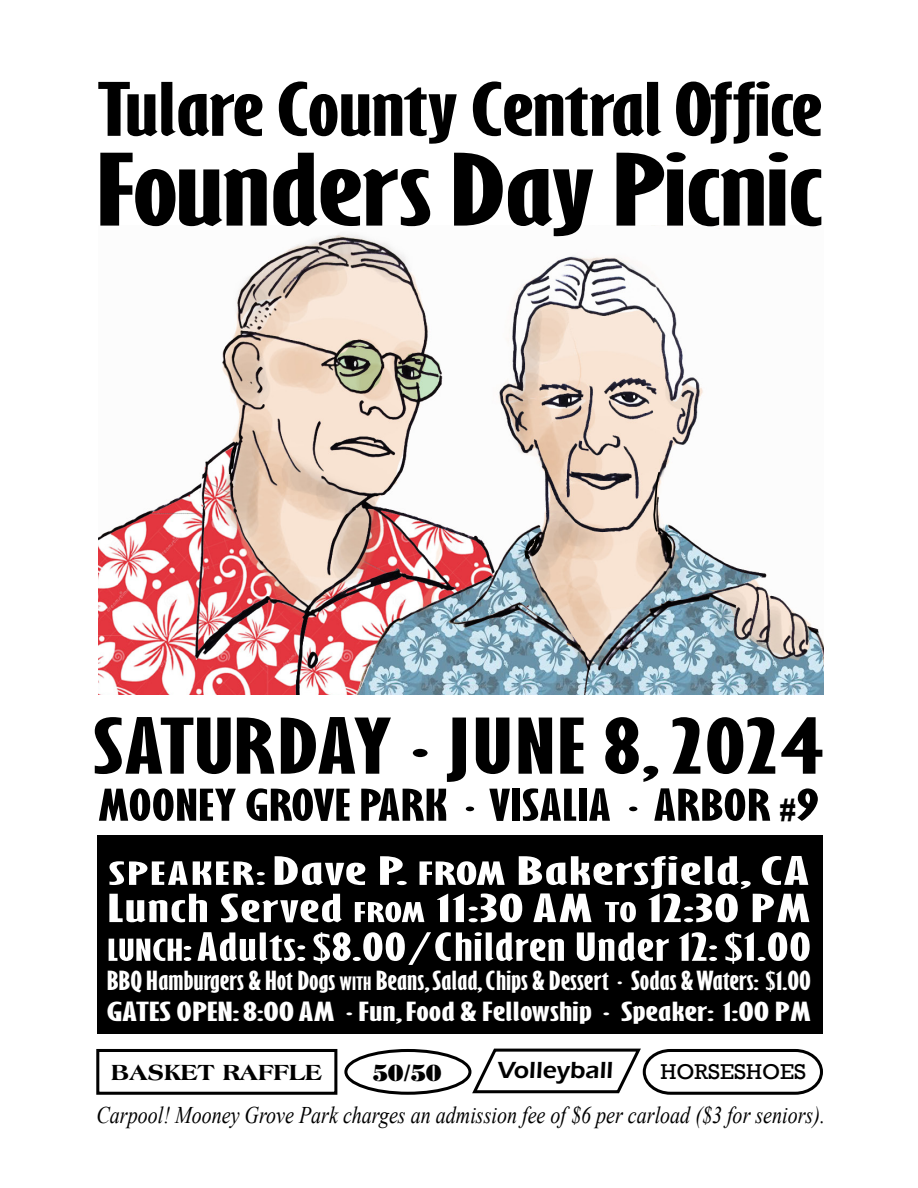
<style>
.page{position:relative;width:918px;height:1188px;background:#fff}
.page>*{position:absolute;margin:0;border:0;box-sizing:border-box;transform-origin:0 0}
.t1{font:700 extra-condensed 91.65px "Gill Sans";letter-spacing:-.01em;color:#000;scale:1.91 1}
.t2{font:700 extra-condensed 70.5px "Gill Sans";letter-spacing:.015em;color:#000;scale:1.79 1}
.t3{font:700 extra-condensed 67.8px "Gill Sans";letter-spacing:-.01em;color:#000;scale:1.8 1}
.t4{font:700 extra-condensed 40.35px "Gill Sans";letter-spacing:.005em;color:#000;scale:1.77 1}
.t5{font:700 extra-condensed 36px "Gill Sans";letter-spacing:.01em;color:#fff;scale:2.31 1}
.t6{font:700 extra-condensed 35.7px/38.7px "Gill Sans";letter-spacing:.01em;color:#fff;scale:2.19 1}
.t7{font:900 25.35px "Boston";color:#000}
.t8{font:700 extra-condensed 24.3px/31px "Gill Sans";color:#fff;scale:1.5 1}
.t9{font:600 24.15px "Itc Eras";color:#000}
.t10{font:italic 23.85px "Times New Roman";color:#000;scale:.84 1}
.t11{font:800 23.25px "Americana BT";color:#000}
.t12{font:21.9px "Rockwell";color:#000}
.s1{font-family:"Gill Sans Extra Bold Display";font-weight:400;font-stretch:normal;font-size:31.95px}
.s2{font-size:29.4px}
.s3{font-size:25.2px}
.s4{font-size:27.9px}
.s5{font-size:34.35px}
.s6{font-size:17.1px}
</style>
<div class="page">
<img style="left:98px;top:225px;width:725px;height:470px">
<svg style="left:523px;top:532px;width:19px;height:28px"></svg>
<svg style="left:653px;top:470px;width:19px;height:92px"></svg>
<svg style="left:228px;top:444px;width:11px;height:32px"></svg>
<svg style="left:620px;top:393px;width:6px;height:7px"></svg>
<svg style="left:354px;top:361px;width:2px;height:6px"></svg>
<svg style="left:411px;top:371px;width:2px;height:6px"></svg>
<svg style="left:352px;top:343px;width:17px;height:4px"></svg>
<div style="left:97px;top:835px;width:725px;height:199px;background:#000"></div>
<div style="left:96px;top:1049px;width:241px;height:46px;border:3px solid #000"></div>
<svg style="left:470px;top:1048px;width:353px;height:47px"></svg>
<div style="left:344px;top:1049px;width:127px;height:46px;border:3px solid #000;border-radius:50%"></div>
<h3 class="t3" style="left:97px;top:68px;width:405px">Tulare County Central Office</h3>
<h1 class="t1" style="left:96px;top:134px;width:382px">Founders Day Picnic</h1>
<h2 class="t2" style="left:93px;top:703px;width:409px">SATURDAY • JUNE 8, 2024</h2>
<h3 class="t4" style="left:98px;top:780px;width:409px">MOONEY GROVE PARK • VISALIA • ARBOR <span class="s1">#</span>9</h3>
<h3 class="t5" style="left:109px;top:849px;width:305px"><span class="s2">SPEAKER:</span>Dave P. <span class="s2">FROM</span> Bakersfield, CA</h3>
<h3 class="t6" style="left:107px;top:887px;width:323px">Lunch Served <span class="s3">FROM</span> 11:30 AM <span class="s3">TO</span> 12:30 PM<br><span class="s4">LUNCH</span><span class="s5">:</span> Adults: $8.00/Children Under 12: $1.00</h3>
<p class="t8" style="left:107px;top:964px;width:471px">BBQ Hamburgers &amp; Hot Dogs <span class="s6">WITH</span> Beans, Salad, Chips &amp; Dessert • Sodas &amp; Waters: $1.00<br>GATES OPEN: 8:00 AM • Fun, Food &amp; Fellowship • Speaker: 1:00 PM</p>
<p class="t11" style="left:111px;top:1059px;width:212px">BASKET RAFFLE</p>
<p class="t7" style="left:373px;top:1059px;width:70px">50/50</p>
<p class="t9" style="left:498px;top:1056px;width:116px">Volleyball</p>
<p class="t12" style="left:660px;top:1059px;width:147px">HORSESHOES</p>
<p class="t10" style="left:97px;top:1099px;width:869px">Carpool! Mooney Grove Park charges an admission fee of $6 per carload ($3 for seniors).</p>
</div>
